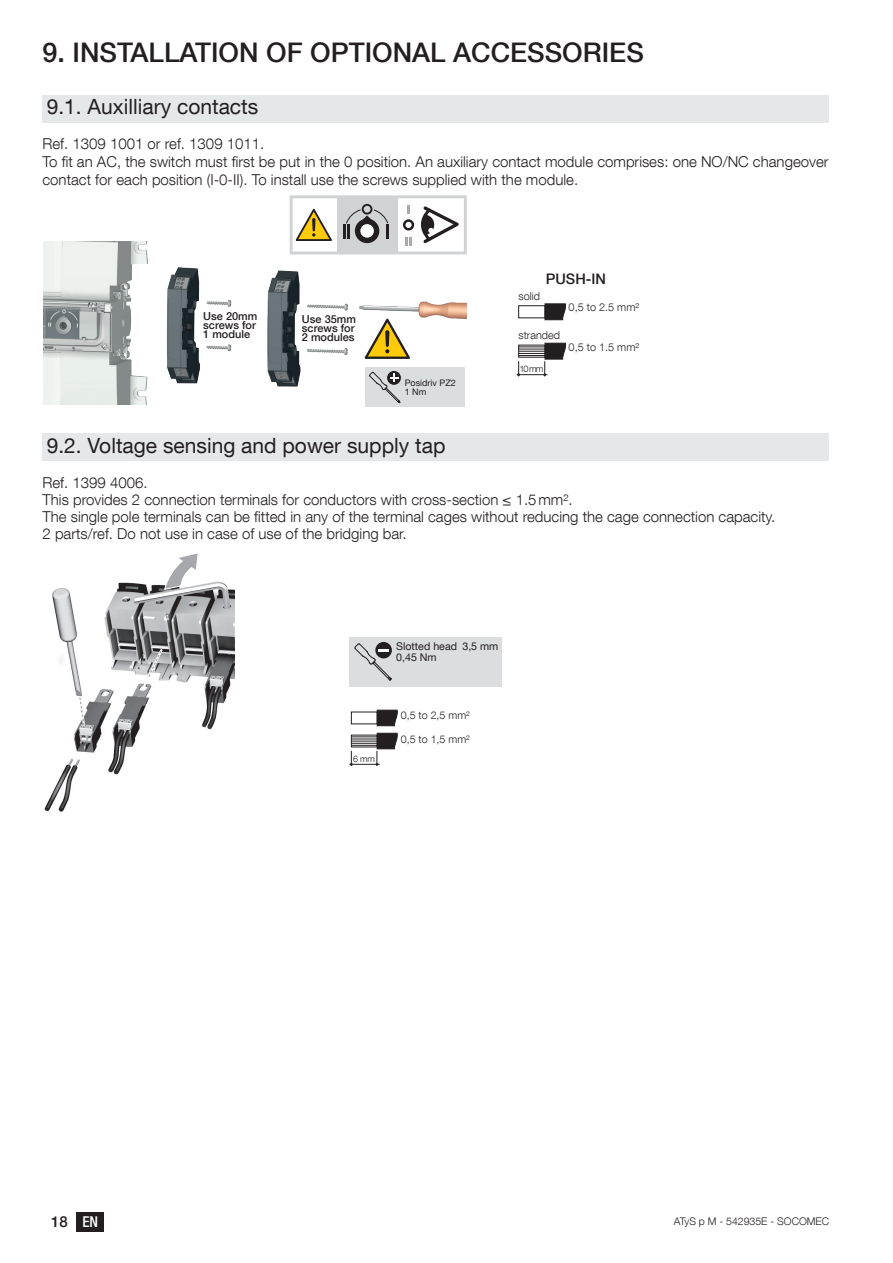
<style>
.page{position:relative;width:893px;height:1263px;background:#fff}
.page>*{position:absolute;margin:0;border:0;box-sizing:border-box;transform-origin:0 0}
.t1{font:500 27px "Helvetica Neue LT Com";color:#231f20}
.t2{font:21px "Helvetica Neue LT Com";color:#231f20}
.t3{font:300 15px/17.1px "Helvetica Neue LT Com";color:#231f20}
.t4{font:500 15px "Helvetica Neue LT Com";color:#231f20}
.t5{font:500 14.55px "Helvetica Neue LT Com";color:#231f20}
.t6{font:500 10.95px/8.9px "Helvetica Neue LT Com";color:#231f20}
.t7{font:300 10.95px "Helvetica Neue LT Com";color:#231f20}
.t8{font:10.65px/10.6px "Helvetica Neue LT Com";color:#231f20}
.t9{font:300 10.65px "Helvetica Neue LT Com";color:#231f20}
.t10{font:300 10.5px "Helvetica Neue LT Com";color:#231f20}
.t11{font:300 9.15px "Helvetica Neue LT Com";color:#231f20}
.t12{font:9px/9px "Helvetica Neue LT Com";color:#231f20}
.t13{font:300 8.85px "Helvetica Neue LT Com";color:#231f20}
.s1{font-stretch:condensed;color:#fff}
</style>
<div class="page">
<div style="left:77px;top:1212px;width:27px;height:19px;background:#231f20"></div>
<div style="left:43px;top:95px;width:786px;height:27px;background:#e6e7e9"></div>
<div style="left:43px;top:434px;width:786px;height:27px;background:#e6e7e9"></div>
<img style="left:43px;top:242px;width:424px;height:162px">
<div style="left:290px;top:195px;width:177px;height:59px;background:#fff;border:3px solid #d1d2d4"></div>
<svg style="left:296px;top:209px;width:36px;height:32px"></svg>
<svg style="left:403px;top:205px;width:56px;height:41px"></svg>
<div style="left:338px;top:197px;width:60px;height:55px;background:#d1d2d4"></div>
<hr style="left:386px;top:225px;width:3px;height:14px;background:#231f20">
<hr style="left:343px;top:225px;width:3px;height:14px;background:#231f20">
<hr style="left:347px;top:225px;width:3px;height:14px;background:#231f20">
<div style="left:355px;top:219px;width:24px;height:24px;background:#231f20;border-radius:50%"></div>
<div style="left:362px;top:204px;width:10px;height:11px;border:2px solid #231f20;border-radius:50%"></div>
<div style="left:360px;top:224px;width:14px;height:14px;background:#fff;border-radius:50%"></div>
<svg style="left:345px;top:209px;width:44px;height:16px"></svg>
<svg style="left:365px;top:319px;width:45px;height:40px"></svg>
<div style="left:518px;top:305px;width:27px;height:13px;border:1px solid #231f20"></div>
<svg style="left:544px;top:303px;width:22px;height:18px"></svg>
<svg style="left:516px;top:342px;width:50px;height:35px"></svg>
<div style="left:366px;top:368px;width:99px;height:39px;background:#dcdddf"></div>
<svg style="left:369px;top:372px;width:32px;height:31px"></svg>
<img style="left:44px;top:582px;width:190px;height:230px">
<svg style="left:133px;top:553px;width:94px;height:57px"></svg>
<svg style="left:186px;top:651px;width:17px;height:4px"></svg>
<svg style="left:77px;top:695px;width:9px;height:32px"></svg>
<svg style="left:120px;top:646px;width:49px;height:44px"></svg>
<svg style="left:349px;top:709px;width:49px;height:57px"></svg>
<div style="left:350px;top:637px;width:152px;height:50px;background:#dcdddf"></div>
<svg style="left:355px;top:643px;width:37px;height:38px"></svg>
<h1 class="t1" style="left:43px;top:36px;width:603px">9. INSTALLATION OF OPTIONAL ACCESSORIES</h1>
<h2 class="t2" style="left:47px;top:94px;width:213px">9.1. Auxilliary contacts</h2>
<p class="t3" style="left:43px;top:134px;width:787px;line-height:18px">Ref. 1309 1001 or ref. 1309 1011.<br>To fit an AC, the switch must first be put in the 0 position. An auxiliary contact module comprises: one NO/NC changeover contact for each position (I-0-II). To install use the screws supplied with the module.</p>
<p class="t6" style="left:203px;top:312px;width:56px">Use 20mm screws for<br>1 module</p>
<p class="t6" style="left:302px;top:315px;width:56px">Use 35mm screws for<br>2 modules</p>
<p class="t12" style="left:405px;top:378px;width:53px">Posidriv PZ2<br>1 Nm</p>
<p class="t5" style="left:546px;top:270px;width:62px">PUSH-IN</p>
<p class="t7" style="left:518px;top:289px;width:23px">solid</p>
<p class="t7" style="left:518px;top:329px;width:43px">stranded</p>
<p class="t11" style="left:519px;top:363px;width:25px">10 mm</p>
<p class="t7" style="left:569px;top:300px;width:72px">0,5 to 2.5 mm²</p>
<p class="t7" style="left:569px;top:340px;width:72px">0,5 to 1.5 mm²</p>
<h2 class="t2" style="left:47px;top:432px;width:400px">9.2. Voltage sensing and power supply tap</h2>
<p class="t3" style="left:43px;top:474px;width:734px">Ref. 1399 4006.<br>This provides 2 connection terminals for conductors with cross-section ≤ 1.5mm².<br>The single pole terminals can be fitted in any of the terminal cages without reducing the cage connection capacity.<br>2 parts/ref. Do not use in case of use of the bridging bar.</p>
<p class="t8" style="left:396px;top:641px;width:104px">Slotted head 3,5 mm<br>0,45 Nm</p>
<p class="t13" style="left:353px;top:753px;width:23px">6 mm</p>
<p class="t9" style="left:401px;top:708px;width:71px">0,5 to 2,5 mm²</p>
<p class="t9" style="left:401px;top:733px;width:71px">0,5 to 1,5 mm²</p>
<p class="t4" style="left:51px;top:1212px;width:49px">18 <span class="s1">EN</span></p>
<p class="t10" style="left:674px;top:1215px;width:157px">ATyS p M - 542935E - SOCOMEC</p>
</div>
